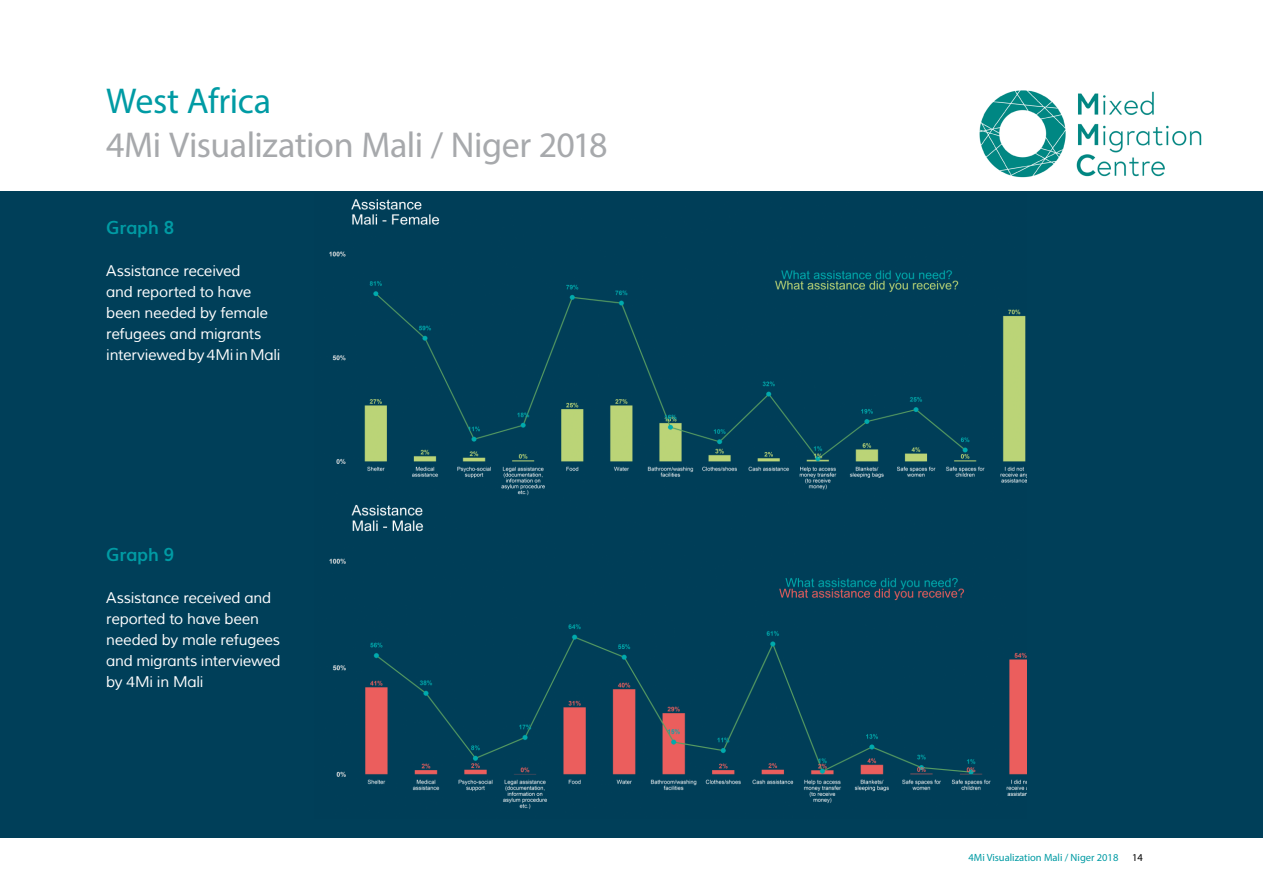
<style>
.page{position:relative;width:1263px;height:893px;background:#fff}
.page>*{position:absolute;margin:0;border:0;box-sizing:border-box;transform-origin:0 0}
.t1{font:36px "Myriad Pro";letter-spacing:-.015em;color:#a7a9ac}
.t2{font:36px "Myriad Pro";letter-spacing:-.01em;color:#009ba4}
.t3{font:700 18px "Muli";letter-spacing:-.015em;color:#009ba4}
.t4{font:15px/21px "Muli";letter-spacing:-.015em;color:#fff}
.t5{font:10.5px "Myriad Pro";color:#009ba4}
.t6{font:10.5px "Myriad Pro";color:#000}
</style>
<div class="page">
<div style="left:0;top:191px;width:1263px;height:647px;background:#003f59"></div>
<img style="left:329px;top:199px;width:698px;height:610px">
<img style="left:979px;top:90px;width:223px;height:88px">
<h1 class="t2" style="left:106px;top:79px;width:166px">West Africa</h1>
<h1 class="t1" style="left:106px;top:123px;width:503px">4Mi Visualization Mali / Niger 2018</h1>
<p class="t3" style="left:106px;top:213px;width:70px">Graph 8</p>
<p class="t4" style="left:106px;top:260px;width:176px">Assistance received<br>and reported to have been needed by female refugees and migrants interviewed by 4Mi in Mali</p>
<p class="t3" style="left:106px;top:540px;width:70px">Graph 9</p>
<p class="t4" style="left:106px;top:588px;width:176px">Assistance received and reported to have been needed by male refugees and migrants interviewed by 4Mi in Mali</p>
<p class="t5" style="left:968px;top:851px;width:151px">4Mi Visualization Mali / Niger 2018</p>
<p class="t6" style="left:1132px;top:851px;width:12px">14</p>
</div>
